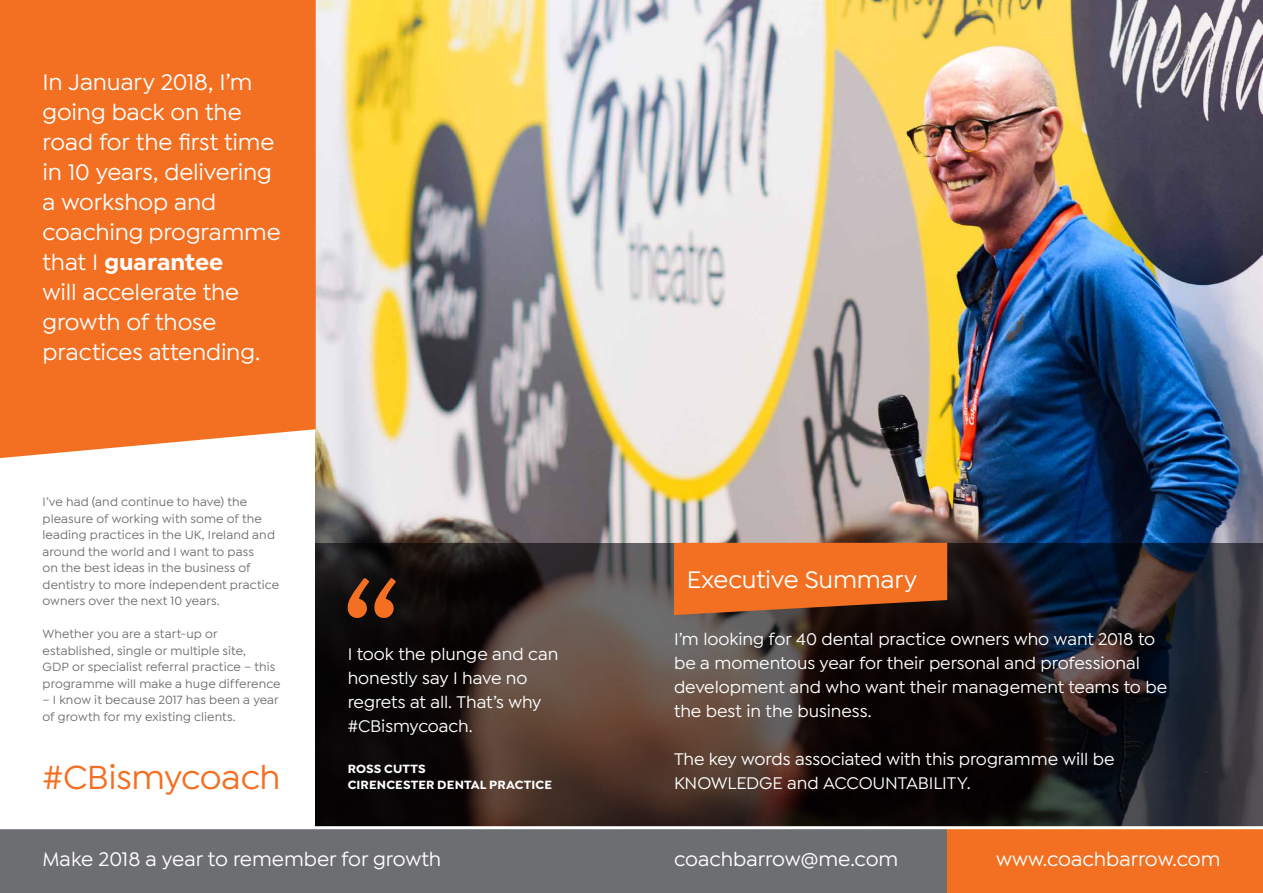
<style>
.page{position:relative;width:1263px;height:893px;background:#fff}
.page>*{position:absolute;margin:0;border:0;box-sizing:border-box;transform-origin:0 0}
.t1{font:500 35.55px "Isidora Sans";letter-spacing:-.01em;color:#f36f21}
.t2{font:500 25.5px "Isidora Sans";letter-spacing:-.01em;color:#fff}
.t3{font:500 24px/30px "Isidora Sans";letter-spacing:-.005em;color:#fff}
.t4{font:500 21px "Isidora Sans";color:#fff}
.t5{font:500 18px/24px "Isidora Sans";letter-spacing:-.005em;color:#fff}
.t6{font:500 12.75px/16.5px "Isidora Sans";letter-spacing:.01em;color:#6d6e71}
.t7{font:700 12.75px/16.5px "Isidora Sans";letter-spacing:.015em;color:#fff}
.s1{font-weight:700}
</style>
<div class="page">
<img style="left:316px;top:0;width:947px;height:543px">
<svg style="left:316px;top:543px;width:947px;height:283px;background:#2b2323"></svg>
<svg style="left:674px;top:543px;width:273px;height:72px;background:#dd6620"></svg>
<div style="left:0;top:829px;width:1263px;height:64px;background:#6d6e71"></div>
<div style="left:947px;top:829px;width:316px;height:64px;background:#f36f21"></div>
<div style="left:0;top:0;width:316px;height:458px;background:#f36f21"></div>
<svg style="left:347px;top:578px;width:49px;height:40px;background:#7a3b17"></svg>
<h3 class="t3" style="left:43px;top:68px;width:240px">In January 2018, I’m going back on the road for the first time in 10 years, delivering a workshop and coaching programme that I <span class="s1">guarantee<br></span>will accelerate the growth of those practices attending.</h3>
<p class="t6" style="left:43px;top:494px;width:238px">I’ve had (and continue to have) the pleasure of working with some of the leading practices in the UK, Ireland and around the world and I want to pass<br>on the best ideas in the business of dentistry to more independent practice owners over the next 10 years.</p>
<p class="t6" style="left:43px;top:626px;width:240px">Whether you are a start-up or established, single or multiple site,<br>GDP or specialist referral practice – this programme will make a huge difference</p>
<p class="t6" style="left:43px;top:692px;width:238px">– I know it because 2017 has been a year of growth for my existing clients.</p>
<h1 class="t1" style="left:43px;top:757px;width:240px">#CBismycoach</h1>
<h3 class="t5" style="left:348px;top:642px;width:212px">I took the plunge and can honestly say I have no regrets at all. That’s why #CBismycoach.</h3>
<p class="t7" style="left:348px;top:760px;width:206px">ROSS CUTTS<br>CIRENCESTER DENTAL PRACTICE</p>
<h2 class="t2" style="left:687px;top:565px;width:232px">Executive Summary</h2>
<h3 class="t5" style="left:674px;top:627px;width:495px">I’m looking for 40 dental practice owners who want 2018 to be a momentous year for their personal and professional development and who want their management teams to be the best in the business.</h3>
<h3 class="t5" style="left:674px;top:747px;width:442px">The key words associated with this programme will be<br>KNOWLEDGE and ACCOUNTABILITY.</h3>
<h3 class="t4" style="left:43px;top:847px;width:400px">Make 2018 a year to remember for growth</h3>
<h3 class="t4" style="left:674px;top:847px;width:226px">coachbarrow@me.com</h3>
<h3 class="t4" style="left:996px;top:847px;width:226px">www.coachbarrow.com</h3>
</div>
